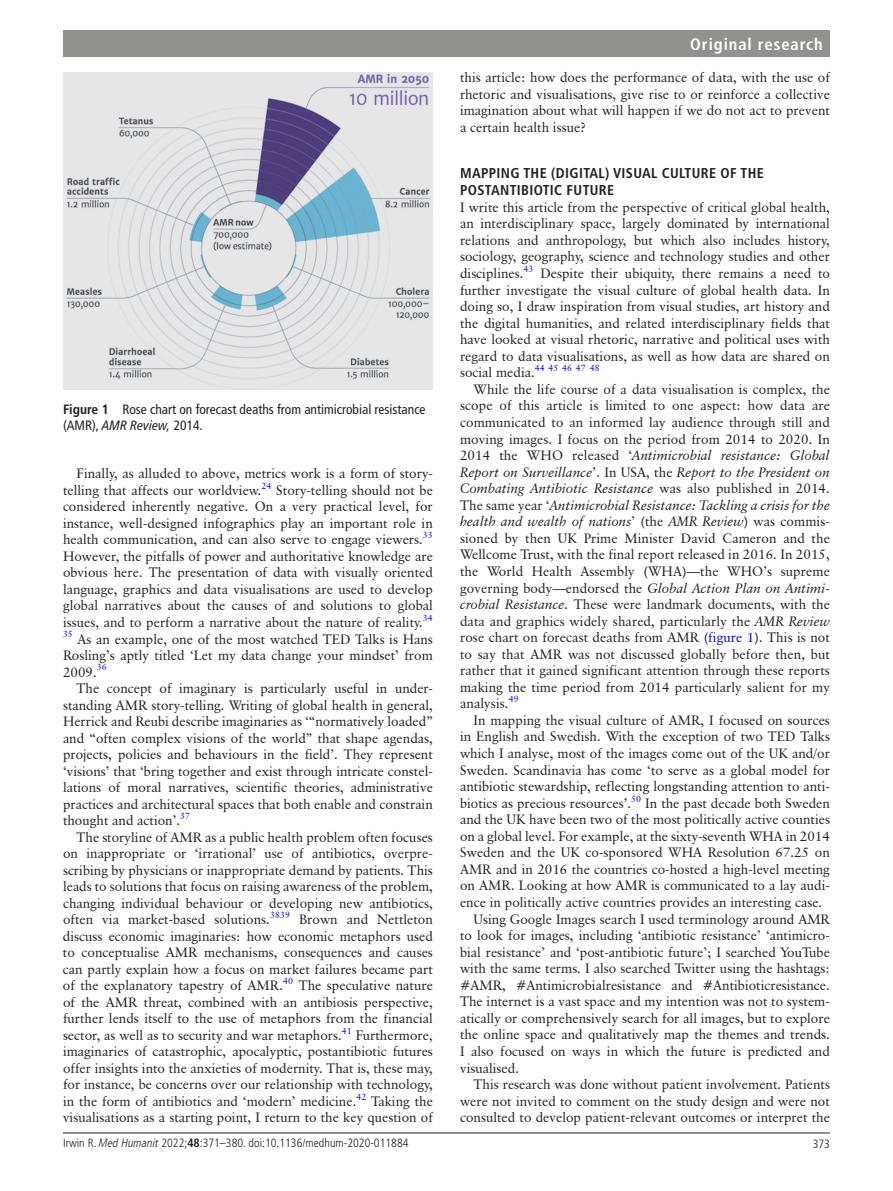
<style>
.page{position:relative;width:893px;height:1191px;background:#fff}
.page>*{position:absolute;margin:0;border:0;box-sizing:border-box;transform-origin:0 0}
.t1{font:700 condensed 16.5px "Frutiger LT Pro";letter-spacing:.055em;color:#fff}
.t2{font:700 condensed 14.25px/17.2px "Frutiger LT Pro";letter-spacing:.025em;color:#231f20}
.t3{font:13.5px/16.5px "Classical Garamond BT";color:#231f20;text-align:justify}
.t4{font:condensed 13.5px/16.5px "Frutiger LT Pro";color:#231f20}
.t5{font:300 condensed 12px "Frutiger LT Pro";color:#231f20}
.t6{font:9px "Classical Garamond BT";color:#00f}
.s1{font-weight:700}
.s2{font-style:italic}
.s3{color:#00f}
</style>
<div class="page">
<hr style="left:63px;top:1132px;width:767px;height:1px;background:#231f20">
<div style="left:64px;top:31px;width:765px;height:25px;background:#919190"></div>
<div style="left:63px;top:30px;width:767px;height:27px;border:2px solid #919190"></div>
<img style="left:63px;top:72px;width:370px;height:318px">
<p class="t4" style="left:63px;top:401px;width:364px"><span class="s1">Figure 1</span> Rose chart on forecast deaths from antimicrobial resistance (AMR), <span class="s2">AMR Review,</span> 2014.</p>
<p class="t3" style="left:63px;top:465px;width:371px;text-indent:14px">Finally, as alluded to above, metrics work is a form of story&shy;telling that affects our worldview.<sup>24</sup> Story-telling should not be considered inherently negative. On a very practical level, for instance, well-designed infographics play an important role in health communication, and can also serve to engage viewers.<sup>33<br></sup>However, the pitfalls of power and authoritative knowledge are obvious here. The presentation of data with visually oriented language, graphics and data visualisations are used to develop global narratives about the causes of and solutions to global issues, and to perform a narrative about the nature of reality.<sup>34<br>35</sup> As an example, one of the most watched TED Talks is Hans Rosling’s aptly titled ‘Let my data change your mindset’ from 2009.<sup>36</sup></p>
<p class="t3" style="left:63px;top:680px;width:371px;text-indent:14px">The concept of imaginary is particularly useful in under&shy;standing AMR story-telling. Writing of global health in general, Herrick and Reubi describe imaginaries as ‘“normatively loaded” and “often complex visions of the world” that shape agendas, projects, policies and behaviours in the field’. They represent ‘visions’ that ‘bring together and exist through intricate constel&shy;lations of moral narratives, scientific theories, administrative practices and architectural spaces that both enable and constrain thought and action’.<sup>37</sup></p>
<p class="t3" style="left:63px;top:828px;width:371px;text-indent:14px">The storyline of AMR as a public health problem often focuses on inappropriate or ‘irrational’ use of antibiotics, overpre&shy;scribing by physicians or inappropriate demand by patients. This leads to solutions that focus on raising awareness of the problem, changing individual behaviour or developing new antibiotics, often via market-based solutions.<sup>3839</sup> Brown and Nettleton discuss economic imaginaries: how economic metaphors used to conceptualise AMR mechanisms, consequences and causes can partly explain how a focus on market failures became part of the explanatory tapestry of AMR.<sup>40</sup> The speculative nature of the AMR threat, combined with an antibiosis perspective, further lends itself to the use of metaphors from the financial sector, as well as to security and war metaphors.<sup>41</sup> Furthermore, imaginaries of catastrophic, apocalyptic, postantibiotic futures offer insights into the anxieties of modernity. That is, these may, for instance, be concerns over our relationship with technology, in the form of antibiotics and ‘modern’ medicine.<sup>42</sup> Taking the visualisations as a starting point, I return to the key question of</p>
<p class="t1" style="left:690px;top:34px;width:134px">Original research</p>
<p class="t3" style="left:460px;top:69px;width:371px">this article: how does the performance of data, with the use of rhetoric and visualisations, give rise to or reinforce a collective imagination about what will happen if we do not act to prevent a certain health issue?</p>
<p class="t2" style="left:460px;top:164px;width:305px">MAPPING THE (DIGITAL) VISUAL CULTURE OF THE<br>POSTANTIBIOTIC FUTURE</p>
<p class="t3" style="left:460px;top:199px;width:371px">I write this article from the perspective of critical global health, an interdisciplinary space, largely dominated by international relations and anthropology, but which also includes history, sociology, geography, science and technology studies and other disciplines.<sup>43</sup> Despite their ubiquity, there remains a need to further investigate the visual culture of global health data. In doing so, I draw inspiration from visual studies, art history and the digital humanities, and related interdisciplinary fields that have looked at visual rhetoric, narrative and political uses with regard to data visualisations, as well as how data are shared on social media.</p>
<p class="t6" style="left:535px;top:362px;width:66px">44 45 46 47 48</p>
<p class="t3" style="left:460px;top:381px;width:371px;text-indent:14px">While the life course of a data visualisation is complex, the scope of this article is limited to one aspect: how data are communicated to an informed lay audience through still and moving images. I focus on the period from 2014 to 2020. In 2014 the WHO released ‘<span class="s2">Antimicrobial resistance: Global Report on Surveillance</span>’. In USA, the <span class="s2">Report to the President on Combating Antibiotic Resistance</span> was also published in 2014.<br>The same year ‘<span class="s2">Antimicrobial Resistance: Tackling a crisis for the health and wealth of nations</span>’ (the <span class="s2">AMR Review</span>) was commis&shy;sioned by then UK Prime Minister David Cameron and the Wellcome Trust, with the final report released in 2016. In 2015, the World Health Assembly (WHA)—the WHO’s supreme governing body—endorsed the <span class="s2">Global Action Plan on Antimi&shy;crobial Resistance</span>. These were landmark documents, with the data and graphics widely shared, particularly the <span class="s2">AMR Review </span>rose chart on forecast deaths from AMR (<span class="s3">figure 1</span>). This is not to say that AMR was not discussed globally before then, but rather that it gained significant attention through these reports making the time period from 2014 particularly salient for my analysis.</p>
<p class="t6" style="left:509px;top:693px;width:11px">49</p>
<p class="t3" style="left:474px;top:711px;width:358px">In mapping the visual culture of AMR, I focused on sources</p>
<p class="t3" style="left:460px;top:728px;width:371px">in English and Swedish. With the exception of two TED Talks</p>
<p class="t3" style="left:460px;top:745px;width:371px">which I analyse, most of the images come out of the UK and/or</p>
<p class="t3" style="left:460px;top:761px;width:371px">Sweden. Scandinavia has come ‘to serve as a global model for</p>
<p class="t3" style="left:460px;top:778px;width:371px">antibiotic stewardship, reflecting longstanding attention to anti-</p>
<p class="t3" style="left:460px;top:794px;width:371px">biotics as precious resources’.<sup>50</sup> In the past decade both Sweden</p>
<p class="t3" style="left:460px;top:811px;width:371px">and the UK have been two of the most politically active counties</p>
<p class="t3" style="left:460px;top:827px;width:371px">on a global level. For example, at the sixty-seventh WHA in 2014</p>
<p class="t3" style="left:460px;top:844px;width:371px">Sweden and the UK co-sponsored WHA Resolution 67.25 on</p>
<p class="t3" style="left:460px;top:860px;width:371px">AMR and in 2016 the countries co-hosted a high-level meeting</p>
<p class="t3" style="left:460px;top:877px;width:371px">on AMR. Looking at how AMR is communicated to a lay audi-</p>
<p class="t3" style="left:460px;top:893px;width:364px">ence in politically active countries provides an interesting case.</p>
<p class="t3" style="left:474px;top:910px;width:358px">Using Google Images search I used terminology around AMR</p>
<p class="t3" style="left:460px;top:927px;width:371px">to look for images, including ‘antibiotic resistance’ ‘antimicro-</p>
<p class="t3" style="left:460px;top:943px;width:371px">bial resistance’ and ‘post-antibiotic future’; I searched YouTube</p>
<p class="t3" style="left:460px;top:960px;width:371px">with the same terms. I also searched Twitter using the hashtags:</p>
<p class="t3" style="left:460px;top:976px;width:371px">#AMR, #Antimicrobialresistance and #Antibioticresistance.</p>
<p class="t3" style="left:460px;top:993px;width:371px">The internet is a vast space and my intention was not to system-</p>
<p class="t3" style="left:460px;top:1009px;width:371px">atically or comprehensively search for all images, but to explore</p>
<p class="t3" style="left:460px;top:1026px;width:371px">the online space and qualitatively map the themes and trends.</p>
<p class="t3" style="left:460px;top:1042px;width:371px">I also focused on ways in which the future is predicted and</p>
<p class="t3" style="left:460px;top:1059px;width:61px">visualised.</p>
<p class="t3" style="left:474px;top:1076px;width:358px">This research was done without patient involvement. Patients</p>
<p class="t3" style="left:460px;top:1092px;width:371px">were not invited to comment on the study design and were not</p>
<p class="t3" style="left:460px;top:1109px;width:371px">consulted to develop patient-relevant outcomes or interpret the</p>
<p class="t5" style="left:63px;top:1136px;width:347px">Irwin R. <span class="s2">Med Humanit</span> 2022;<span class="s1">48</span>:371–380. doi:10.1136/medhum-2020-011884</p>
<p class="t5" style="left:813px;top:1136px;width:19px">373</p>
</div>
